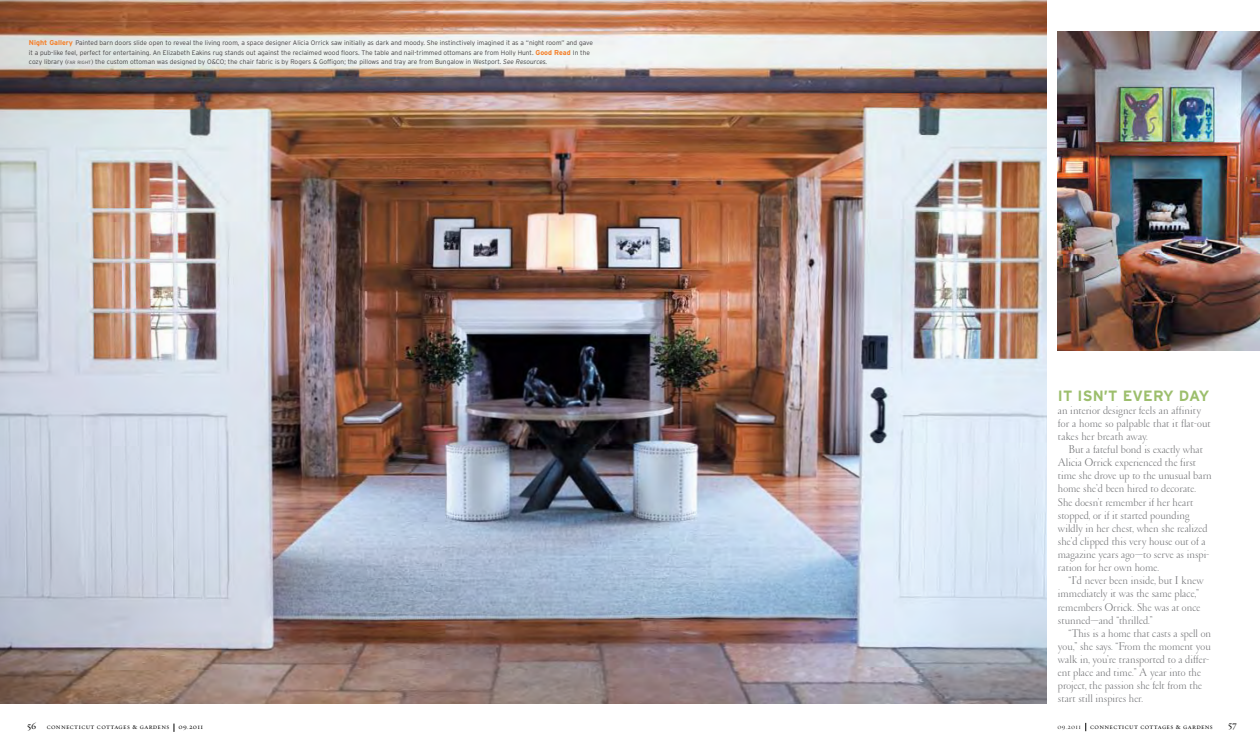
<style>
.page{position:relative;width:1260px;height:756px;background:#fff}
.page>*{position:absolute;margin:0;border:0;box-sizing:border-box;transform-origin:0 0}
.t1{font:700 14.88px "Interstate";letter-spacing:.01em;color:#9cbe6c}
.t2{font:300 11.38px/13.1px "Garamond";letter-spacing:.01em;color:#6d6e71}
.t3{font:9.62px "Requiem Text HTF Roman";color:#000}
.t4{font:7px "Requiem Text HTF Small Caps";letter-spacing:.05em;color:#000}
.t5{font:7px "Requiem Fine HTF Small Caps";letter-spacing:.05em;color:#000}
.t6{font:300 6.56px/9.6px "Interstate";color:#424042}
.s1{font-weight:700;font-size:7px;color:#f57e28}
.s2{font-size:4.55px}
.s3{font-style:italic}
.s4{font-family:"Requiem Text HTF Roman";font-size:9.62px}
</style>
<div class="page">
<img style="left:1057px;top:32px;width:203px;height:319px">
<img style="left:0;top:0;width:1046px;height:704px">
<p class="t6" style="left:29px;top:38px;width:566px"><span class="s1">Night Gallery</span> Painted barn doors slide open to reveal the living room, a space designer Alicia Orrick saw initially as dark and moody. She instinctively imagined it as a “night room” and gave it a pub-like feel, perfect for entertaining. An Elizabeth Eakins rug stands out against the reclaimed wood floors. The table and nail-trimmed ottomans are from Holly Hunt. <span class="s1">Good Read</span> In the cozy library (<span class="s2">FAR RIGHT</span>) the custom ottoman was designed by O&amp;CO; the chair fabric is by Rogers &amp; Goffigon; the pillows and tray are from Bungalow in Westport. <span class="s3">See Resources.</span></p>
<p class="t4" style="left:27px;top:723px;width:144px"><span class="s4">56</span> connecticut cottages &amp; gardens</p>
<p class="t4" style="left:179px;top:723px;width:26px">09.2011</p>
<h1 class="t1" style="left:1058px;top:387px;width:152px">IT ISN’T EVERY DAY</h1>
<p class="t2" style="left:1058px;top:404px;width:154px">an interior designer feels an affinity for a home so palpable that it flat-out takes her breath away.</p>
<p class="t2" style="left:1058px;top:443px;width:155px;text-indent:11px">But a fateful bond is exactly what Alicia Orrick experienced the first time she drove up to the unusual barn home she’d been hired to decorate.<br>She doesn’t remember if her heart stopped, or if it started pounding wildly in her chest, when she realized she’d clipped this very house out of a magazine years ago—to serve as inspi&shy;ration for her own home.</p>
<p class="t2" style="left:1058px;top:575px;width:148px;text-indent:11px">“I’d never been inside, but I knew immediately it was the same place,” remembers Orrick. She was at once stunned—and “thrilled.”</p>
<p class="t2" style="left:1058px;top:627px;width:155px;text-indent:11px">“This is a home that casts a spell on you,” she says. “From the moment you walk in, you’re transported to a differ&shy;ent place and time.” A year into the project, the passion she felt from the start still inspires her.</p>
<p class="t5" style="left:1057px;top:722px;width:25px">09.2011</p>
<p class="t3" style="left:1228px;top:720px;width:10px">57</p>
<p class="t4" style="left:1090px;top:722px;width:124px">connecticut cottages &amp; gardens</p>
</div>
